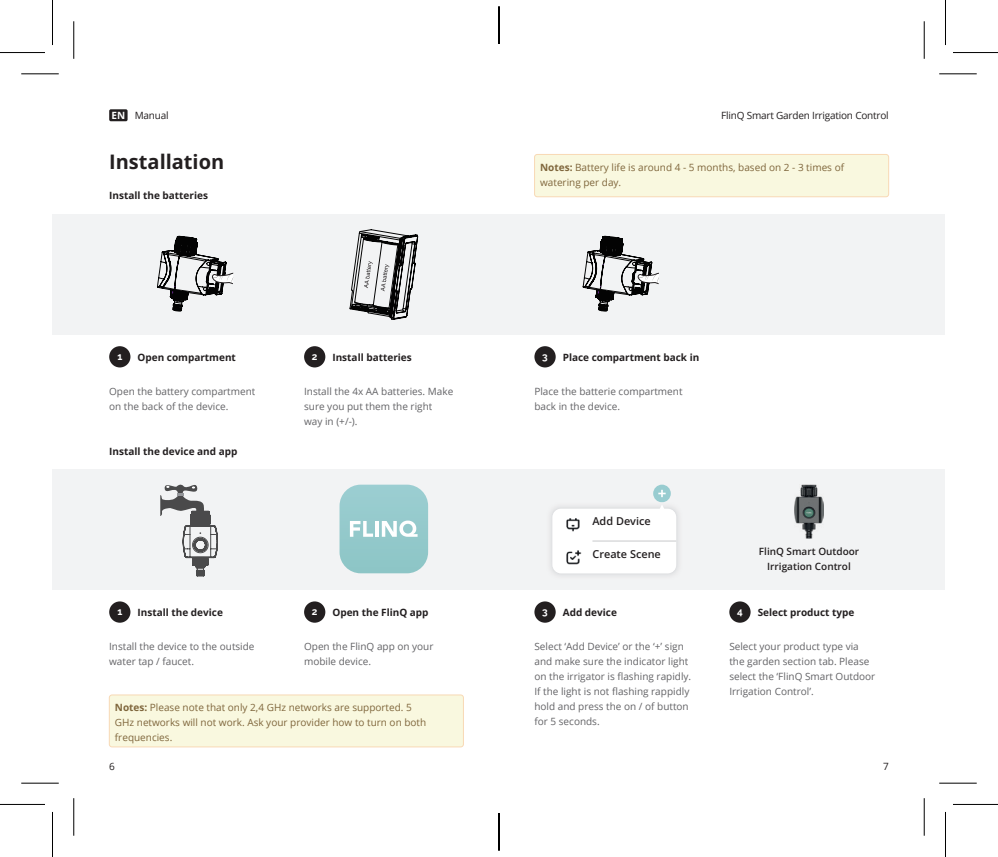
<style>
.page{position:relative;width:998px;height:857px;background:#fff}
.page>*{position:absolute;margin:0;border:0;box-sizing:border-box;transform-origin:0 0}
.t1{font:700 20px "Open Sans";color:#231f20}
.t2{font:600 11px "Open Sans";color:#231f20}
.t3{font:10px/15px "Open Sans";color:#636366}
.t4{font:10px/15px "Open Sans";color:#7f663c}
.t5{font:700 10px "Open Sans";color:#231f20}
.t6{font:10px "Open Sans";letter-spacing:-.02em;color:#231f20}
.t7{font:600 10px/15px "Open Sans";color:#231f20;text-align:center}
.t8{font:700 10px "Raleway";color:#fff}
.s1{font-weight:700;color:#fff}
.s2{font-weight:700}
</style>
<div class="page">
<div style="left:109px;top:109px;width:19px;height:12px;background:#231f20;border-radius:2px"></div>
<div style="left:52px;top:214px;width:893px;height:120px;background:#f2f3f4"></div>
<div style="left:52px;top:469px;width:893px;height:120px;background:#f2f3f4"></div>
<div style="left:109px;top:346px;width:21px;height:21px;background:#231f20;border-radius:50%"></div>
<div style="left:109px;top:601px;width:21px;height:21px;background:#231f20;border-radius:50%"></div>
<div style="left:534px;top:346px;width:22px;height:21px;background:#231f20;border-radius:50%"></div>
<div style="left:534px;top:601px;width:22px;height:21px;background:#231f20;border-radius:50%"></div>
<div style="left:729px;top:601px;width:22px;height:21px;background:#231f20;border-radius:50%"></div>
<div style="left:304px;top:346px;width:21px;height:21px;background:#231f20;border-radius:50%"></div>
<div style="left:304px;top:601px;width:21px;height:21px;background:#231f20;border-radius:50%"></div>
<div style="left:653px;top:484px;width:18px;height:18px;background:#98ccd0;border-radius:50%"></div>
<svg style="left:658px;top:489px;width:8px;height:8px"></svg>
<div style="left:552px;top:508px;width:124px;height:65px;background:#fff;border-radius:8px"></div>
<hr style="left:592px;top:540px;width:84px;height:1px;background:#c7c8ca">
<img style="left:566px;top:518px;width:15px;height:46px">
<svg style="left:658px;top:504px;width:8px;height:5px"></svg>
<div style="left:535px;top:154px;width:354px;height:43px;background:#f9f8df;border-radius:3px"></div>
<div style="left:534px;top:154px;width:355px;height:43px;border:1px solid #f8d9b5;border-radius:3px"></div>
<div style="left:109px;top:694px;width:354px;height:52px;background:#f9f8df;border-radius:3px"></div>
<div style="left:109px;top:694px;width:355px;height:52px;border:1px solid #f8d9b5;border-radius:3px"></div>
<svg style="left:157px;top:235px;width:76px;height:77px"></svg>
<svg style="left:583px;top:235px;width:76px;height:77px"></svg>
<svg style="left:344px;top:236px;width:90px;height:354px"></svg>
<svg style="left:350px;top:229px;width:68px;height:90px"></svg>
<svg style="left:340px;top:484px;width:88px;height:89px;background:#a0cfd1"></svg>
<svg style="left:160px;top:484px;width:58px;height:92px"></svg>
<img style="left:795px;top:484px;width:28px;height:54px">
<hr style="left:21px;top:73px;width:38px;height:1px;background:#000">
<hr style="left:939px;top:73px;width:38px;height:1px;background:#000">
<hr style="left:21px;top:782px;width:38px;height:1px;background:#000">
<hr style="left:939px;top:782px;width:38px;height:1px;background:#000">
<hr style="left:73px;top:21px;width:1px;height:38px;background:#000">
<hr style="left:73px;top:797px;width:1px;height:38px;background:#000">
<hr style="left:924px;top:21px;width:1px;height:38px;background:#000">
<hr style="left:924px;top:797px;width:1px;height:38px;background:#000">
<hr style="left:0;top:52px;width:45px;height:1px;background:#000">
<hr style="left:953px;top:52px;width:45px;height:1px;background:#000">
<hr style="left:0;top:803px;width:45px;height:1px;background:#000">
<hr style="left:953px;top:803px;width:45px;height:1px;background:#000">
<hr style="left:52px;top:0;width:1px;height:45px;background:#000">
<hr style="left:52px;top:811px;width:1px;height:45px;background:#000">
<hr style="left:945px;top:0;width:1px;height:45px;background:#000">
<hr style="left:945px;top:811px;width:1px;height:45px;background:#000">
<svg style="left:498px;top:16px;width:1px;height:28px"></svg>
<svg style="left:498px;top:813px;width:1px;height:28px"></svg>
<hr style="left:499px;top:6px;width:1px;height:38px;background:#000">
<hr style="left:499px;top:812px;width:1px;height:38px;background:#000">
<p class="t6" style="left:112px;top:108px;width:59px"><span class="s1">EN</span> Manual</p>
<h1 class="t1" style="left:109px;top:148px;width:117px">Installation</h1>
<p class="t6" style="left:721px;top:108px;width:169px">FlinQ Smart Garden Irrigation Control</p>
<p class="t4" style="left:540px;top:159px;width:305px"><span class="s2">Notes:</span> Battery life is around 4 - 5 months, based on 2 - 3 times of watering per day.</p>
<p class="t5" style="left:109px;top:189px;width:100px">Install the batteries</p>
<p class="t8" style="left:117px;top:350px;width:6px">1</p>
<p class="t5" style="left:138px;top:350px;width:100px">Open compartment</p>
<p class="t8" style="left:312px;top:350px;width:7px">2</p>
<p class="t5" style="left:332px;top:350px;width:81px">Install batteries</p>
<p class="t8" style="left:542px;top:350px;width:7px">3</p>
<p class="t5" style="left:563px;top:350px;width:138px">Place compartment back in</p>
<p class="t3" style="left:109px;top:383px;width:148px">Open the battery compartment on the back of the device.</p>
<p class="t3" style="left:304px;top:383px;width:151px">Install the 4x AA batteries. Make sure you put them the right<br>way in (+/-).</p>
<p class="t3" style="left:534px;top:383px;width:150px">Place the batterie compartment back in the device.</p>
<p class="t5" style="left:109px;top:444px;width:130px">Install the device and app</p>
<p class="t2" style="left:592px;top:513px;width:60px">Add Device</p>
<p class="t2" style="left:592px;top:546px;width:70px">Create Scene</p>
<p class="t7" style="left:759px;top:543px;width:102px">FlinQ Smart Outdoor<br>Irrigation Control</p>
<p class="t8" style="left:117px;top:605px;width:6px">1</p>
<p class="t5" style="left:138px;top:605px;width:87px">Install the device</p>
<p class="t8" style="left:312px;top:605px;width:7px">2</p>
<p class="t5" style="left:332px;top:605px;width:98px">Open the FlinQ app</p>
<p class="t5" style="left:563px;top:605px;width:56px">Add device</p>
<p class="t5" style="left:758px;top:605px;width:98px">Select product type</p>
<p class="t8" style="left:542px;top:605px;width:7px">3</p>
<p class="t8" style="left:737px;top:605px;width:7px">4</p>
<p class="t3" style="left:109px;top:638px;width:147px">Install the device to the outside water tap / faucet.</p>
<p class="t3" style="left:304px;top:638px;width:131px">Open the FlinQ app on your mobile device.</p>
<p class="t4" style="left:115px;top:699px;width:313px"><span class="s2">Notes:</span> Please note that only 2,4 GHz networks are supported. 5<br>GHz networks will not work. Ask your provider how to turn on both frequencies.</p>
<p class="t3" style="left:534px;top:638px;width:158px">Select ‘Add Device’ or the ‘+’ sign and make sure the indicator light on the irrigator is flashing rapidly.<br>If the light is not flashing rappidly hold and press the on / of button for 5 seconds.</p>
<p class="t3" style="left:729px;top:638px;width:148px">Select your product type via the garden section tab. Please select the ‘FlinQ Smart Outdoor<br>Irrigation Control’.</p>
<p class="t6" style="left:109px;top:759px;width:7px">6</p>
<p class="t6" style="left:883px;top:759px;width:7px">7</p>
</div>
